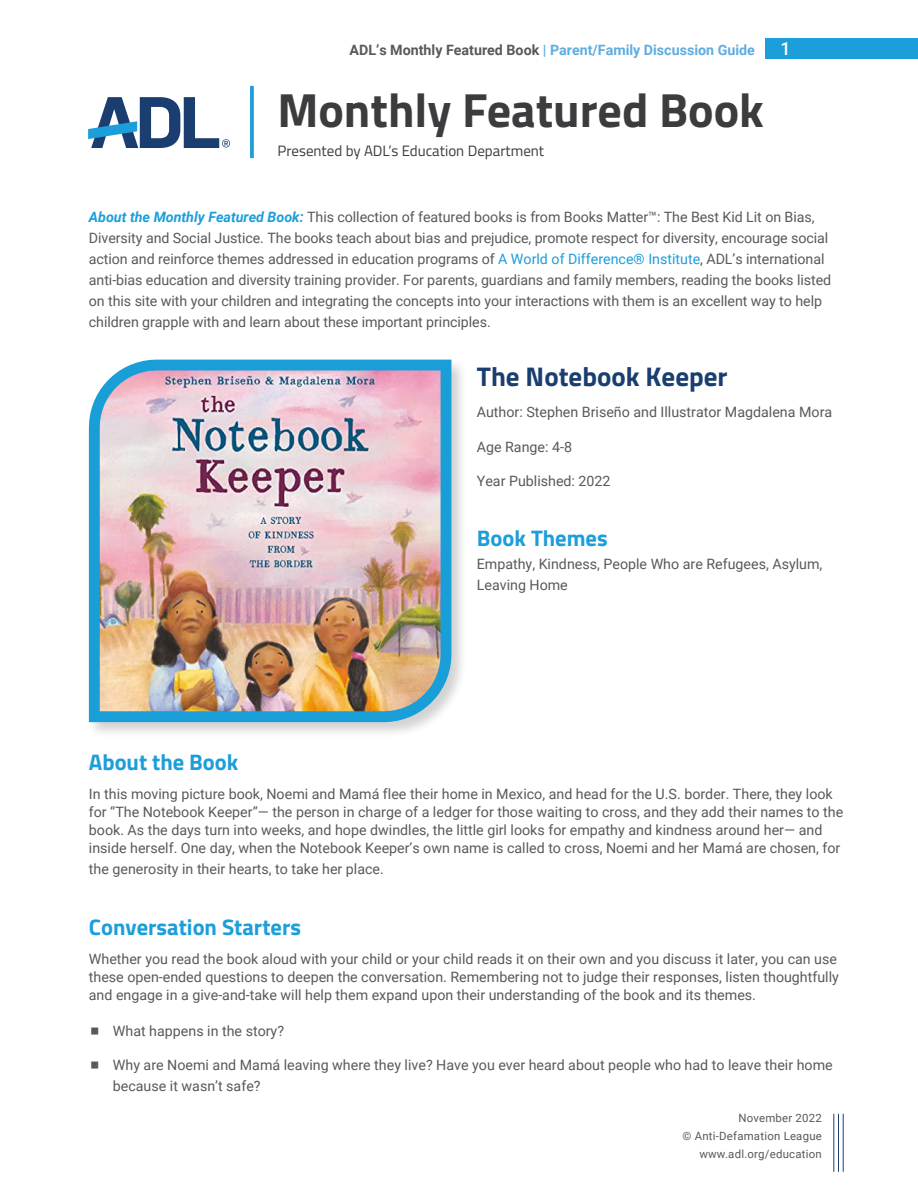
<style>
.page{position:relative;width:918px;height:1188px;background:#fff}
.page>*{position:absolute;margin:0;border:0;box-sizing:border-box;transform-origin:0 0}
.t1{font:700 48px "Titillium Web";color:#3c3b3e}
.t2{font:700 27px "Titillium Web";color:#1b3e70}
.t3{font:700 22.5px "Titillium Web";color:#1b9eda}
.t4{font:500 18px "Roboto";color:#fff}
.t5{font:15px "Titillium Web";color:#3c3b3e}
.t6{font:14.25px/21px "Roboto";color:#58595b}
.t7{font:700 14.25px "Roboto";color:#5eade0}
.t8{font:11.4px/18px "Roboto";letter-spacing:.02em;color:#58595b;text-align:right}
.s1{color:#58595b}
.s2{font-weight:700;font-style:italic;color:#1b9eda}
.s3{color:#1b9eda}
</style>
<div class="page">
<div style="left:766px;top:38px;width:152px;height:21px;background:#1b9eda"></div>
<hr style="left:833px;top:1114px;width:1px;height:58px;background:#1b3e70">
<hr style="left:838px;top:1114px;width:1px;height:58px;background:#1b3e70">
<hr style="left:843px;top:1114px;width:1px;height:58px;background:#1b3e70">
<div style="left:87px;top:358px;width:381px;height:381px;background:#000;opacity:.18"></div>
<img style="left:89px;top:360px;width:362px;height:362px">
<svg style="left:250px;top:86px;width:4px;height:72px"></svg>
<svg style="left:88px;top:97px;width:142px;height:51px"></svg>
<p class="t7" style="left:350px;top:40px;width:407px"><span class="s1">ADL’s Monthly Featured Book</span> | Parent/Family Discussion Guide</p>
<p class="t4" style="left:781px;top:36px;width:12px">1</p>
<p class="t1" style="left:278px;top:74px;width:488px">Monthly Featured Book</p>
<p class="t5" style="left:278px;top:140px;width:268px">Presented by ADL’s Education Department</p>
<p class="t6" style="left:89px;top:206px;width:744px"><span class="s2">About the Monthly Featured Book:</span> This collection of featured books is from Books Matter™: The Best Kid Lit on Bias, Diversity and Social Justice. The books teach about bias and prejudice, promote respect for diversity, encourage social action and reinforce themes addressed in education programs of <span class="s3">A World of Difference® Institute</span>, ADL’s international anti-bias education and diversity training provider. For parents, guardians and family members, reading the books listed on this site with your children and integrating the concepts into your interactions with them is an excellent way to help children grapple with and learn about these important principles.</p>
<p class="t2" style="left:477px;top:356px;width:252px">The Notebook Keeper</p>
<p class="t6" style="left:477px;top:401px;width:357px">Author: Stephen Briseño and Illustrator Magdalena Mora</p>
<p class="t6" style="left:477px;top:435px;width:97px">Age Range: 4-8</p>
<p class="t6" style="left:477px;top:470px;width:135px">Year Published: 2022</p>
<p class="t3" style="left:477px;top:521px;width:132px">Book Themes</p>
<p class="t6" style="left:477px;top:553px;width:347px">Empathy, Kindness, People Who are Refugees, Asylum,<br>Leaving Home</p>
<p class="t3" style="left:89px;top:745px;width:151px">About the Book</p>
<p class="t6" style="left:89px;top:784px;width:756px;line-height:18px">In this moving picture book, Noemi and Mamá flee their home in Mexico, and head for the U.S. border. There, they look for “The Notebook Keeper”— the person in charge of a ledger for those waiting to cross, and they add their names to the book. As the days turn into weeks, and hope dwindles, the little girl looks for empathy and kindness around her— and inside herself. One day, when the Notebook Keeper’s own name is called to cross, Noemi and her Mamá are chosen, for</p>
<p class="t6" style="left:89px;top:857px;width:297px">the generosity in their hearts, to take her place.</p>
<p class="t3" style="left:89px;top:910px;width:214px">Conversation Starters</p>
<p class="t6" style="left:89px;top:949px;width:752px;line-height:18px">Whether you read the book aloud with your child or your child reads it on their own and you discuss it later, you can use these open-ended questions to deepen the conversation. Remembering not to judge their responses, listen thoughtfully and engage in a give-and-take will help them expand upon their understanding of the book and its themes.</p>
<p class="t6" style="left:113px;top:1019px;width:173px">What happens in the story?</p>
<p class="t6" style="left:113px;top:1054px;width:721px">Why are Noemi and Mamá leaving where they live? Have you ever heard about people who had to leave their home because it wasn’t safe?</p>
<p class="t8" style="left:682px;top:1109px;width:141px">November 2022<br>© Anti-Defamation League www.adl.org/education</p>
</div>
